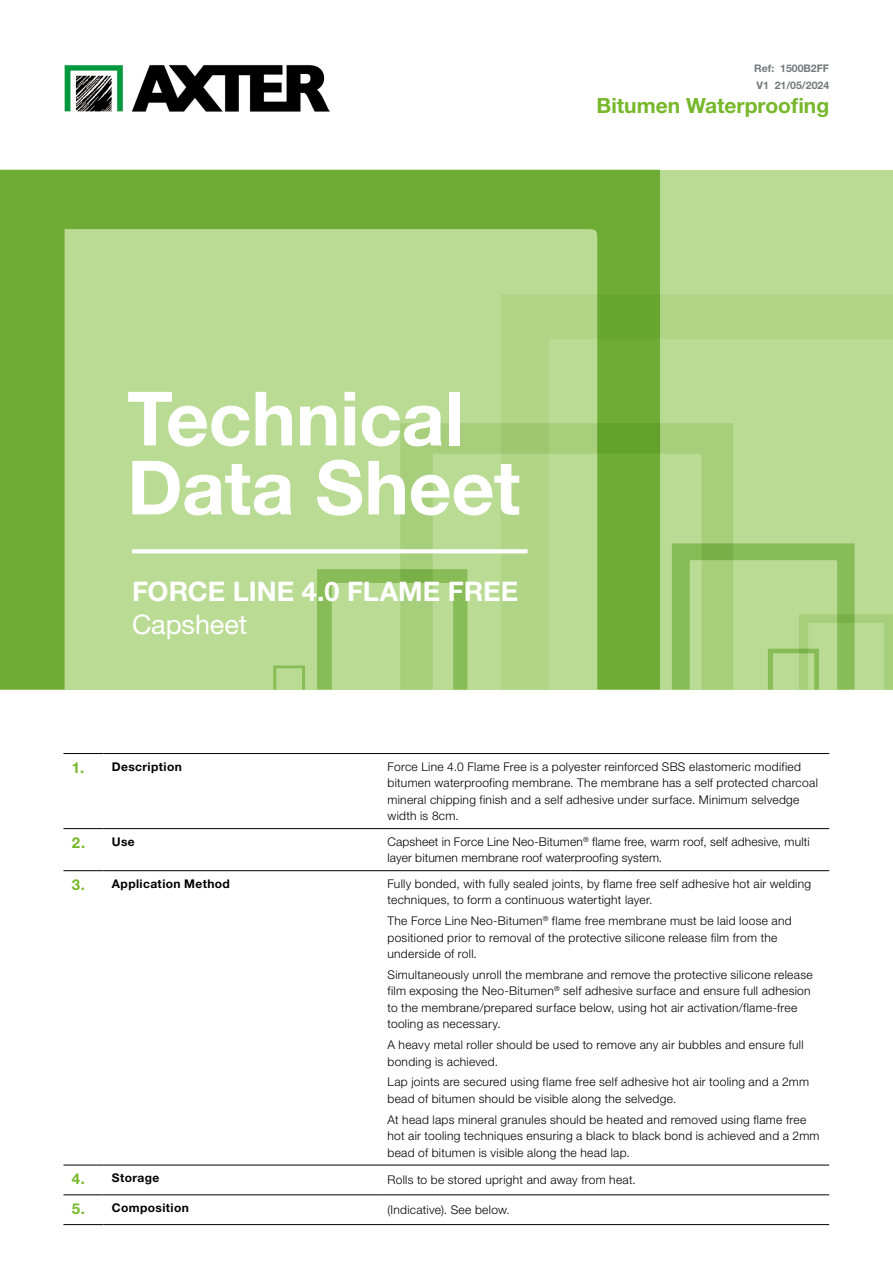
<style>
.page{position:relative;width:893px;height:1263px;background:#fff}
.page>*{position:absolute;margin:0;border:0;box-sizing:border-box;transform-origin:0 0}
.t1{font:700 75px/69px "Helvetica Neue LT Std";letter-spacing:-.005em;color:#fff}
.t2{font:700 27px "Helvetica Neue LT Std";color:#fff}
.t3{font:27px "Helvetica Neue LT Std";letter-spacing:-.005em;color:#fff}
.t4{font:700 21px "Helvetica Neue LT Std";color:#76b82a}
.t5{font:300 12px/16.5px "Helvetica Neue LT Std";letter-spacing:.025em;color:#000}
.t6{font:700 12px "Helvetica Neue LT Std";letter-spacing:.03em;color:#000}
.t7{font:700 10.5px/17px "Helvetica Neue LT Std";color:#73797c}
.s1{font-size:15px;color:#76b82a}
</style>
<div class="page">
<div style="left:0;top:170px;width:893px;height:519px;background:#badb94"></div>
<svg style="left:0;top:170px;width:660px;height:519px"></svg>
<svg style="left:501px;top:294px;width:392px;height:395px"></svg>
<svg style="left:273px;top:665px;width:32px;height:24px"></svg>
<svg style="left:132px;top:549px;width:396px;height:4px;fill:#fff"></svg>
<img style="left:64px;top:64px;width:266px;height:47px">
<hr style="left:63px;top:828px;width:40px;height:1px;background:#000">
<hr style="left:103px;top:828px;width:276px;height:1px;background:#000">
<hr style="left:379px;top:828px;width:450px;height:1px;background:#000">
<hr style="left:63px;top:870px;width:40px;height:1px;background:#000">
<hr style="left:103px;top:870px;width:276px;height:1px;background:#000">
<hr style="left:379px;top:870px;width:450px;height:1px;background:#000">
<hr style="left:63px;top:1165px;width:40px;height:1px;background:#000">
<hr style="left:103px;top:1165px;width:276px;height:1px;background:#000">
<hr style="left:379px;top:1165px;width:450px;height:1px;background:#000">
<hr style="left:63px;top:1194px;width:40px;height:1px;background:#000">
<hr style="left:103px;top:1194px;width:276px;height:1px;background:#000">
<hr style="left:379px;top:1194px;width:450px;height:1px;background:#000">
<hr style="left:63px;top:1224px;width:40px;height:1px;background:#000">
<hr style="left:103px;top:1224px;width:276px;height:1px;background:#000">
<hr style="left:379px;top:1224px;width:450px;height:1px;background:#000">
<hr style="left:63px;top:753px;width:40px;height:1px;background:#000">
<hr style="left:103px;top:753px;width:276px;height:1px;background:#000">
<hr style="left:379px;top:753px;width:450px;height:1px;background:#000">
<p class="t7" style="left:754px;top:59px;width:76px">Ref: 1500B2FF<br>V1 21/05/2024</p>
<h3 class="t4" style="left:597px;top:92px;width:234px">Bitumen Waterproofing</h3>
<h1 class="t1" style="left:127px;top:383px;width:395px">Technical<br>Data Sheet</h1>
<h2 class="t2" style="left:132px;top:574px;width:388px">FORCE LINE 4.0 FLAME FREE</h2>
<h2 class="t3" style="left:132px;top:607px;width:117px">Capsheet</h2>
<p class="t6" style="left:72px;top:759px;width:111px"><span class="s1">1.</span> Description</p>
<p class="t5" style="left:387px;top:758px;width:432px">Force Line 4.0 Flame Free is a polyester reinforced SBS elastomeric modified bitumen waterproofing membrane. The membrane has a self protected charcoal mineral chipping finish and a self adhesive under surface. Minimum selvedge width is 8cm.</p>
<p class="t6" style="left:72px;top:834px;width:64px"><span class="s1">2.</span> Use</p>
<p class="t5" style="left:387px;top:833px;width:424px">Capsheet in Force Line Neo-Bitumen<sup>®</sup> flame free, warm roof, self adhesive, multi layer bitumen membrane roof waterproofing system.</p>
<p class="t6" style="left:72px;top:876px;width:159px"><span class="s1">3.</span> Application Method</p>
<p class="t5" style="left:387px;top:875px;width:425px">Fully bonded, with fully sealed joints, by flame free self adhesive hot air welding techniques, to form a continuous watertight layer.</p>
<p class="t5" style="left:387px;top:912px;width:406px">The Force Line Neo-Bitumen<sup>®</sup> flame free membrane must be laid loose and positioned prior to removal of the protective silicone release film from the underside of roll.</p>
<p class="t5" style="left:387px;top:966px;width:427px">Simultaneously unroll the membrane and remove the protective silicone release film exposing the Neo-Bitumen<sup>®</sup> self adhesive surface and ensure full adhesion to the membrane/prepared surface below, using hot air activation/flame-free tooling as necessary.</p>
<p class="t5" style="left:387px;top:1036px;width:418px">A heavy metal roller should be used to remove any air bubbles and ensure full bonding is achieved.</p>
<p class="t5" style="left:387px;top:1073px;width:423px">Lap joints are secured using flame free self adhesive hot air tooling and a 2mm bead of bitumen should be visible along the selvedge.</p>
<p class="t5" style="left:387px;top:1111px;width:434px">At head laps mineral granules should be heated and removed using flame free hot air tooling techniques ensuring a black to black bond is achieved and a 2mm bead of bitumen is visible along the head lap.</p>
<p class="t6" style="left:72px;top:1170px;width:89px"><span class="s1">4.</span> Storage</p>
<p class="t5" style="left:387px;top:1171px;width:250px">Rolls to be stored upright and away from heat.</p>
<p class="t6" style="left:72px;top:1200px;width:118px"><span class="s1">5.</span> Composition</p>
<p class="t5" style="left:387px;top:1201px;width:124px">(Indicative). See below.</p>
</div>
